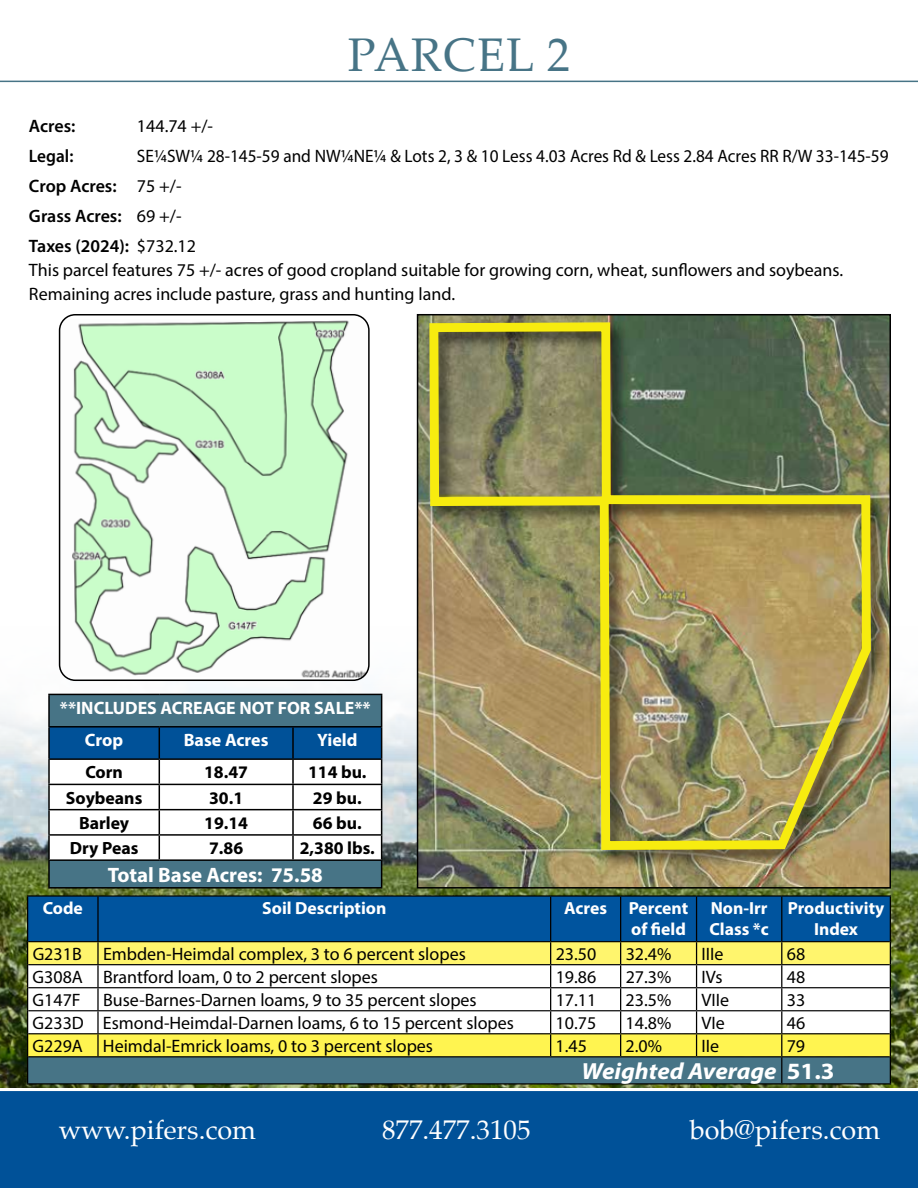
<style>
.page{position:relative;width:918px;height:1188px;background:#fff}
.page>*{position:absolute;margin:0;border:0;box-sizing:border-box;transform-origin:0 0}
.t1{font:47.25px "Palatino Linotype";letter-spacing:.03em;color:#477486}
.t2{font:27px "Palatino";color:#fff}
.t3{font:italic 700 23.4px "Myriad Pro";color:#fff;scale:1.06 1}
.t4{font:700 20.85px "Myriad Pro";color:#fff}
.t5{font:18px/24px "Myriad Pro";color:#000}
.t6{font:18px/30px "Myriad Pro";color:#000;scale:.96 1}
.t7{font:700 18px/32.4px "Myriad Pro";color:#fff}
.t8{font:600 18px "Myriad Pro";color:#000}
.t9{font:600 18px "Myriad Pro";color:#000;scale:.96 1}
.t10{font:700 17.7px "Myriad Pro";color:#000}
.t11{font:700 17.55px/21px "Myriad Pro";color:#fff;text-align:right}
.s1{font-weight:600}
.s2{font-style:normal}
</style>
<div class="page">
<div style="left:0;top:1091px;width:918px;height:97px;background:#005198"></div>
<img style="left:0;top:406px;width:918px;height:682px">
<hr style="left:0;top:81px;width:918px;height:1px;background:#477486">
<img style="left:420px;top:317px;width:468px;height:569px">
<img style="left:421px;top:317px;width:467px;height:558px">
<img style="left:425px;top:317px;width:451px;height:538px">
<div style="left:417px;top:314px;width:474px;height:575px;border:2px solid #000"></div>
<img style="left:60px;top:319px;width:309px;height:359px">
<div style="left:59px;top:314px;width:311px;height:367px;border:2px solid #000;border-radius:16px"></div>
<hr style="left:27px;top:895px;width:71px;height:2px;background:#000">
<hr style="left:98px;top:895px;width:453px;height:2px;background:#000">
<hr style="left:551px;top:895px;width:70px;height:2px;background:#000">
<hr style="left:621px;top:895px;width:76px;height:2px;background:#000">
<hr style="left:697px;top:895px;width:85px;height:2px;background:#000">
<hr style="left:782px;top:895px;width:109px;height:2px;background:#000">
<svg style="left:27px;top:896px;width:864px;height:188px"></svg>
<div style="left:49px;top:694px;width:333px;height:33px;background:#477486"></div>
<hr style="left:48px;top:694px;width:111px;height:1px;background:#000">
<hr style="left:48px;top:695px;width:2px;height:31px;background:#000">
<hr style="left:159px;top:694px;width:134px;height:1px;background:#000">
<hr style="left:293px;top:694px;width:89px;height:1px;background:#000">
<hr style="left:381px;top:695px;width:1px;height:31px;background:#000">
<hr style="left:48px;top:726px;width:111px;height:2px;background:#000">
<hr style="left:48px;top:728px;width:2px;height:30px;background:#000">
<hr style="left:159px;top:726px;width:134px;height:2px;background:#000">
<hr style="left:293px;top:726px;width:89px;height:2px;background:#000">
<hr style="left:48px;top:758px;width:111px;height:2px;background:#000">
<hr style="left:48px;top:760px;width:2px;height:24px;background:#000">
<hr style="left:48px;top:784px;width:111px;height:1px;background:#000">
<hr style="left:48px;top:785px;width:2px;height:24px;background:#000">
<hr style="left:48px;top:809px;width:111px;height:1px;background:#000">
<hr style="left:48px;top:810px;width:2px;height:24px;background:#000">
<hr style="left:48px;top:834px;width:111px;height:2px;background:#000">
<hr style="left:48px;top:836px;width:2px;height:23px;background:#000">
<hr style="left:48px;top:859px;width:111px;height:2px;background:#000">
<hr style="left:48px;top:861px;width:2px;height:26px;background:#000">
<svg style="left:49px;top:727px;width:333px;height:160px"></svg>
<hr style="left:48px;top:887px;width:111px;height:2px;background:#000">
<hr style="left:159px;top:887px;width:134px;height:2px;background:#000">
<hr style="left:293px;top:887px;width:89px;height:2px;background:#000">
<h1 class="t1" style="left:348px;top:21px;width:224px">PARCEL 2</h1>
<p class="t8" style="left:29px;top:114px;width:48px">Acres:</p>
<p class="t5" style="left:137px;top:114px;width:78px">144.74 +/-</p>
<p class="t9" style="left:29px;top:144px;width:48px">Legal:</p>
<p class="t6" style="left:29px;top:141px;width:897px;text-indent:108px">SE¼SW¼ 28-145-59 and NW¼NE¼ &amp; Lots 2, 3 &amp; 10 Less 4.03 Acres Rd &amp; Less 2.84 Acres RR R/W 33-145-59<br><span class="s1">Crop Acres:</span> 75 +/-<br><span class="s1">Grass Acres:</span> 69 +/-<br><span class="s1">Taxes (2024):</span> $732.12</p>
<p class="t5" style="left:29px;top:258px;width:816px">This parcel features 75 +/- acres of good cropland suitable for growing corn, wheat, sunflowers and soybeans.<br>Remaining acres include pasture, grass and hunting land.</p>
<p class="t7" style="left:85px;top:691px;width:287px;text-indent:-25px">**INCLUDES ACREAGE NOT FOR SALE**<br>Crop</p>
<p class="t7" style="left:184px;top:723px;width:86px">Base Acres</p>
<p class="t7" style="left:317px;top:723px;width:42px">Yield</p>
<p class="t10" style="left:85px;top:761px;width:39px">Corn</p>
<p class="t10" style="left:204px;top:761px;width:45px">18.47</p>
<p class="t10" style="left:308px;top:761px;width:60px">114 bu.</p>
<p class="t10" style="left:66px;top:786px;width:78px">Soybeans</p>
<p class="t10" style="left:209px;top:786px;width:36px">30.1</p>
<p class="t10" style="left:313px;top:786px;width:50px">29 bu.</p>
<p class="t10" style="left:79px;top:811px;width:52px">Barley</p>
<p class="t10" style="left:204px;top:811px;width:45px">19.14</p>
<p class="t10" style="left:313px;top:811px;width:50px">66 bu.</p>
<p class="t10" style="left:70px;top:837px;width:70px">Dry Peas</p>
<p class="t10" style="left:209px;top:837px;width:36px">7.86</p>
<p class="t10" style="left:300px;top:837px;width:77px">2,380 lbs.</p>
<p class="t4" style="left:108px;top:861px;width:217px">Total Base Acres: 75.58</p>
<p class="t11" style="left:43px;top:897px;width:42px">Code</p>
<p class="t11" style="left:262px;top:897px;width:126px">Soil Description</p>
<p class="t11" style="left:564px;top:897px;width:126px">Acres Percent of field</p>
<p class="t11" style="left:709px;top:897px;width:61px;text-align:left">Non-Irr<br>Class *c</p>
<p class="t11" style="left:788px;top:897px;width:98px;text-align:center">Productivity<br>Index</p>
<p class="t5" style="left:33px;top:942px;width:435px">G231B Embden-Heimdal complex, 3 to 6 percent slopes</p>
<p class="t5" style="left:556px;top:942px;width:42px">23.50</p>
<p class="t5" style="left:626px;top:942px;width:47px">32.4%</p>
<p class="t5" style="left:702px;top:942px;width:23px">IIIe</p>
<p class="t5" style="left:787px;top:942px;width:20px">68</p>
<p class="t5" style="left:33px;top:965px;width:347px">G308A Brantford loam, 0 to 2 percent slopes</p>
<p class="t5" style="left:556px;top:965px;width:42px">19.86</p>
<p class="t5" style="left:626px;top:965px;width:47px">27.3%</p>
<p class="t5" style="left:702px;top:965px;width:23px">IVs</p>
<p class="t5" style="left:787px;top:965px;width:20px">48</p>
<p class="t5" style="left:33px;top:988px;width:446px">G147F Buse-Barnes-Darnen loams, 9 to 35 percent slopes</p>
<p class="t5" style="left:556px;top:988px;width:42px">17.11</p>
<p class="t5" style="left:626px;top:988px;width:47px">23.5%</p>
<p class="t5" style="left:702px;top:988px;width:29px">VIIe</p>
<p class="t5" style="left:787px;top:988px;width:20px">33</p>
<p class="t5" style="left:33px;top:1011px;width:483px">G233D Esmond-Heimdal-Darnen loams, 6 to 15 percent slopes</p>
<p class="t5" style="left:556px;top:1011px;width:42px">10.75</p>
<p class="t5" style="left:626px;top:1011px;width:47px">14.8%</p>
<p class="t5" style="left:702px;top:1011px;width:25px">VIe</p>
<p class="t5" style="left:787px;top:1011px;width:20px">46</p>
<p class="t5" style="left:33px;top:1034px;width:402px">G229A Heimdal-Emrick loams, 0 to 3 percent slopes</p>
<p class="t5" style="left:556px;top:1034px;width:33px">1.45</p>
<p class="t5" style="left:626px;top:1034px;width:38px">2.0%</p>
<p class="t5" style="left:702px;top:1034px;width:19px">IIe</p>
<p class="t5" style="left:787px;top:1034px;width:20px">79</p>
<p class="t3" style="left:582px;top:1056px;width:240px">Weighted Average <span class="s2">51.3</span></p>
<h2 class="t2" style="left:59px;top:1107px;width:199px">www.pifers.com</h2>
<h2 class="t2" style="left:382px;top:1107px;width:150px">877.477.3105</h2>
<h2 class="t2" style="left:690px;top:1107px;width:192px">bob@pifers.com</h2>
</div>
